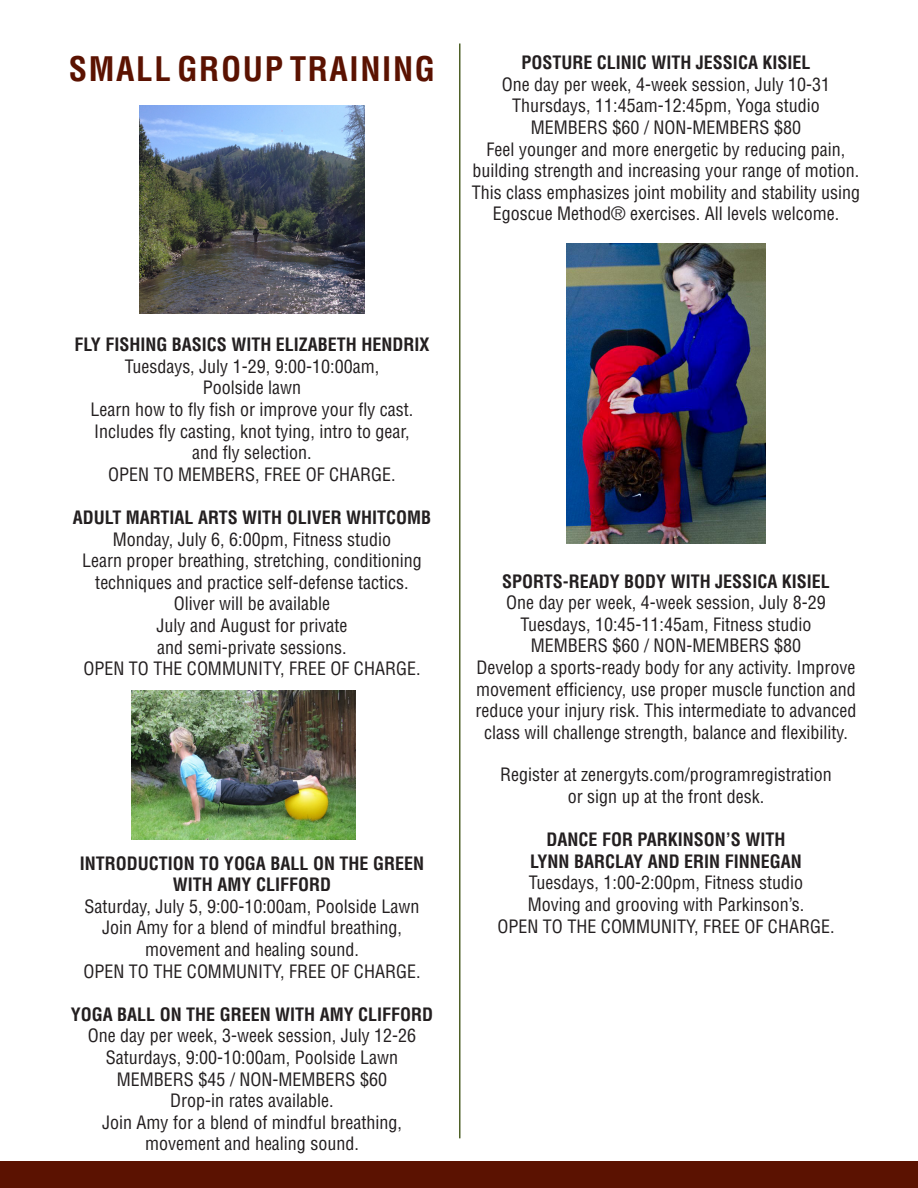
<style>
.page{position:relative;width:918px;height:1188px;background:#fff}
.page>*{position:absolute;margin:0;border:0;box-sizing:border-box;transform-origin:0 0}
.t1{font:700 condensed 33px "Helvetica";color:#5b1201}
.t2{font:condensed 18px/21.6px "Helvetica";color:#231f20;text-align:center}
.t3{font:700 condensed 18px "Helvetica";color:#231f20}
</style>
<div class="page">
<div style="left:0;top:1161px;width:918px;height:27px;background:#5b1201"></div>
<hr style="left:459px;top:44px;width:1px;height:1094px;background:#4f6128">
<img style="left:140px;top:106px;width:224px;height:207px">
<img style="left:132px;top:691px;width:224px;height:149px">
<img style="left:566px;top:244px;width:200px;height:300px">
<p class="t1" style="left:69px;top:49px;width:368px">S M A L L G R O U P T R A IN IN G</p>
<p class="t3" style="left:521px;top:51px;width:291px">POSTURE CLINIC WITH JESSICA KISIEL</p>
<p class="t2" style="left:502px;top:73px;width:330px">One day per week, 4-week session, July 10-31</p>
<p class="t2" style="left:512px;top:95px;width:309px">Thursdays, 11:45am-12:45pm, Yoga studio</p>
<p class="t2" style="left:531px;top:117px;width:272px">MEMBERS $60 / NON-MEMBERS $80</p>
<p class="t2" style="left:472px;top:138px;width:390px">Feel younger and more energetic by reducing pain, building strength and increasing your range of motion.<br>This class emphasizes joint mobility and stability using</p>
<p class="t2" style="left:493px;top:203px;width:348px">Egoscue Method® exercises. All levels welcome.</p>
<p class="t3" style="left:75px;top:333px;width:356px">FLY FISHING BASICS WITH ELIZABETH HENDRIX</p>
<p class="t2" style="left:125px;top:355px;width:256px">Tuesdays, July 1-29, 9:00-10:00am,</p>
<p class="t2" style="left:203px;top:377px;width:100px">Poolside lawn</p>
<p class="t2" style="left:91px;top:399px;width:324px">Learn how to fly fish or improve your fly cast.</p>
<p class="t2" style="left:94px;top:420px;width:317px">Includes fly casting, knot tying, intro to gear,</p>
<p class="t2" style="left:192px;top:442px;width:121px">and fly selection.</p>
<p class="t2" style="left:108px;top:463px;width:289px">OPEN TO MEMBERS, FREE OF CHARGE.</p>
<p class="t3" style="left:73px;top:506px;width:360px">ADULT MARTIAL ARTS WITH OLIVER WHITCOMB</p>
<p class="t2" style="left:113px;top:528px;width:280px">Monday, July 6, 6:00pm, Fitness studio</p>
<p class="t2" style="left:82px;top:550px;width:341px">Learn proper breathing, stretching, conditioning</p>
<p class="t2" style="left:95px;top:571px;width:315px">techniques and practice self-defense tactics.</p>
<p class="t2" style="left:174px;top:593px;width:158px">Oliver will be available</p>
<p class="t2" style="left:157px;top:615px;width:192px">July and August for private</p>
<p class="t2" style="left:157px;top:636px;width:191px">and semi-private sessions.</p>
<p class="t2" style="left:83px;top:658px;width:339px">OPEN TO THE COMMUNITY, FREE OF CHARGE.</p>
<p class="t3" style="left:80px;top:852px;width:346px">INTRODUCTION TO YOGA BALL ON THE GREEN</p>
<p class="t3" style="left:173px;top:873px;width:160px">WITH AMY CLIFFORD</p>
<p class="t2" style="left:85px;top:895px;width:336px">Saturday, July 5, 9:00-10:00am, Poolside Lawn</p>
<p class="t2" style="left:102px;top:917px;width:301px">Join Amy for a blend of mindful breathing,</p>
<p class="t2" style="left:145px;top:939px;width:215px">movement and healing sound.</p>
<p class="t2" style="left:83px;top:960px;width:339px">OPEN TO THE COMMUNITY, FREE OF CHARGE.</p>
<p class="t3" style="left:71px;top:1003px;width:364px">YOGA BALL ON THE GREEN WITH AMY CLIFFORD</p>
<p class="t2" style="left:88px;top:1025px;width:330px">One day per week, 3-week session, July 12-26</p>
<p class="t2" style="left:106px;top:1047px;width:294px">Saturdays, 9:00-10:00am, Poolside Lawn</p>
<p class="t2" style="left:117px;top:1068px;width:272px">MEMBERS $45 / NON-MEMBERS $60</p>
<p class="t2" style="left:170px;top:1090px;width:165px">Drop-in rates available.</p>
<p class="t2" style="left:102px;top:1111px;width:301px">Join Amy for a blend of mindful breathing,</p>
<p class="t2" style="left:145px;top:1133px;width:215px">movement and healing sound.</p>
<p class="t3" style="left:502px;top:570px;width:329px">SPORTS-READY BODY WITH JESSICA KISIEL</p>
<p class="t2" style="left:506px;top:592px;width:321px">One day per week, 4-week session, July 8-29</p>
<p class="t2" style="left:520px;top:613px;width:293px">Tuesdays, 10:45-11:45am, Fitness studio</p>
<p class="t2" style="left:531px;top:635px;width:272px">MEMBERS $60 / NON-MEMBERS $80</p>
<p class="t2" style="left:477px;top:657px;width:380px">Develop a sports-ready body for any activity. Improve</p>
<p class="t2" style="left:475px;top:678px;width:383px">movement efficiency, use proper muscle function and reduce your injury risk. This intermediate to advanced class will challenge strength, balance and flexibility.</p>
<p class="t2" style="left:500px;top:764px;width:333px">Register at zenergyts.com/programregistration</p>
<p class="t2" style="left:568px;top:786px;width:198px">or sign up at the front desk.</p>
<p class="t3" style="left:547px;top:828px;width:240px">DANCE FOR PARKINSON’S WITH</p>
<p class="t3" style="left:530px;top:850px;width:273px">LYNN BARCLAY AND ERIN FINNEGAN</p>
<p class="t2" style="left:529px;top:872px;width:276px">Tuesdays, 1:00-2:00pm, Fitness studio</p>
<p class="t2" style="left:528px;top:894px;width:278px">Moving and grooving with Parkinson’s.</p>
<p class="t2" style="left:497px;top:915px;width:339px">OPEN TO THE COMMUNITY, FREE OF CHARGE.</p>
</div>
